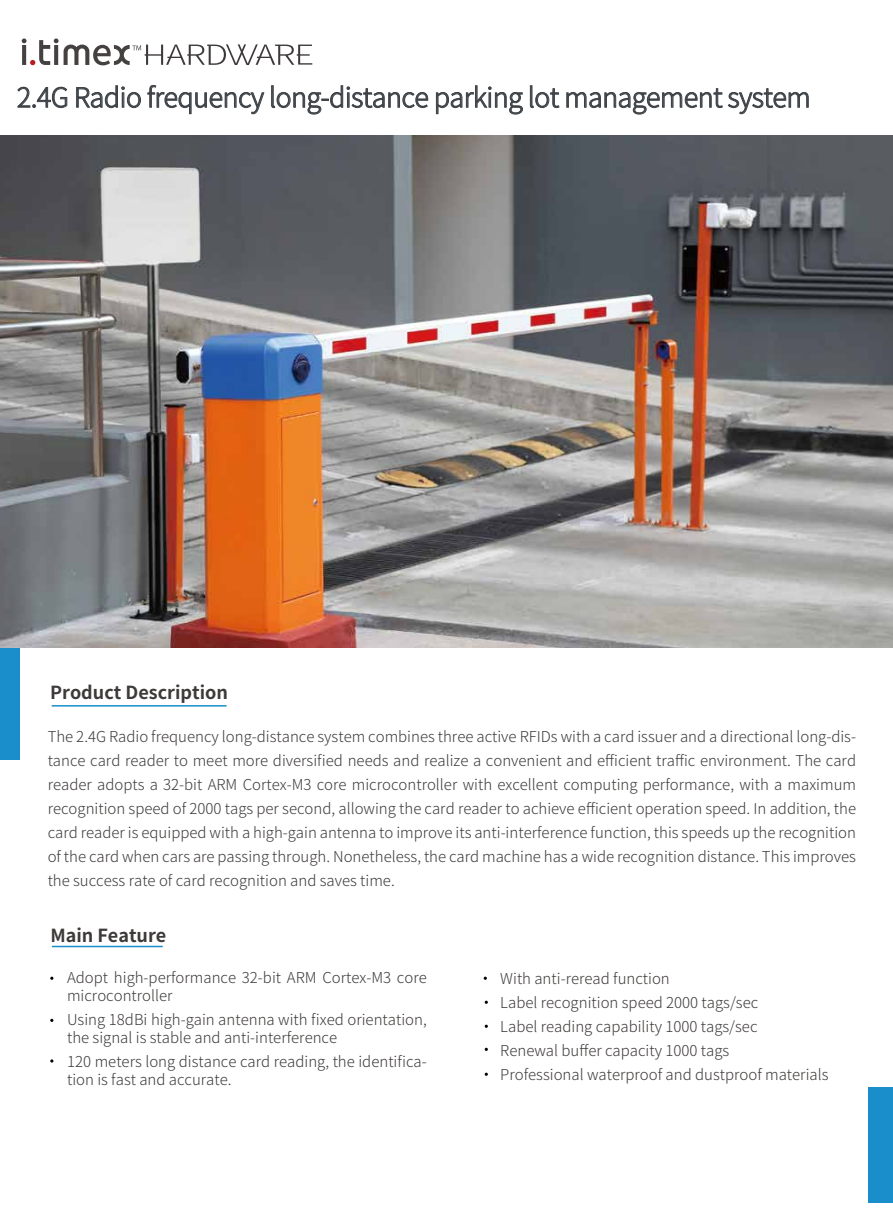
<style>
.page{position:relative;width:893px;height:1212px;background:#fff}
.page>*{position:absolute;margin:0;border:0;box-sizing:border-box;transform-origin:0 0}
.t1{font:300 27px "Source Han Sans CN";letter-spacing:-.02em;color:#3e4247}
.t2{font:700 18px "Source Han Sans CN";color:#3d3a39}
.t3{font:300 15px/24px "Source Han Sans CN";color:#3d3a39}
</style>
<div class="page">
<svg style="left:17px;top:86px;width:51px;height:22px"></svg>
<svg style="left:76px;top:85px;width:65px;height:23px"></svg>
<svg style="left:147px;top:85px;width:118px;height:30px"></svg>
<svg style="left:271px;top:85px;width:157px;height:30px"></svg>
<svg style="left:436px;top:85px;width:87px;height:30px"></svg>
<svg style="left:530px;top:85px;width:30px;height:23px"></svg>
<svg style="left:566px;top:88px;width:243px;height:27px"></svg>
<div style="left:868px;top:1087px;width:25px;height:115px;background:#198eca"></div>
<hr style="left:52px;top:705px;width:174px;height:1px;background:#198eca">
<hr style="left:52px;top:946px;width:111px;height:1px;background:#198eca">
<svg style="left:22px;top:38px;width:290px;height:27px"></svg>
<div style="left:0;top:644px;width:19px;height:115px;background:#198eca"></div>
<img style="left:0;top:136px;width:893px;height:512px">
<h1 class="t1" style="left:17px;top:82px;width:795px">2.4G Radio frequency long-distance parking lot management system</h1>
<p class="t2" style="left:50px;top:682px;width:179px">Product Description</p>
<p class="t3" style="left:48px;top:725px;width:810px;text-align:justify">The 2.4G Radio frequency long-distance system combines three active RFIDs with a card issuer and a directional long-dis&shy;tance card reader to meet more diversified needs and realize a convenient and efficient traffic environment. The card reader adopts a 32-bit ARM Cortex-M3 core microcontroller with excellent computing performance, with a maximum recognition speed of 2000 tags per second, allowing the card reader to achieve efficient operation speed. In addition, the card reader is equipped with a high-gain antenna to improve its anti-interference function, this speeds up the recognition of the card when cars are passing through. Nonetheless, the card machine has a wide recognition distance. This improves the success rate of card recognition and saves time.</p>
<p class="t2" style="left:50px;top:925px;width:118px">Main Feature</p>
<p class="t3" style="left:67px;top:969px;width:361px;line-height:18px">Adopt high-performance 32-bit ARM Cortex-M3 core microcontroller</p>
<p class="t3" style="left:67px;top:1011px;width:361px;line-height:18px">Using 18dBi high-gain antenna with fixed orientation, the signal is stable and anti-interference</p>
<p class="t3" style="left:67px;top:1053px;width:361px;line-height:18px">120 meters long distance card reading, the identifica&shy;tion is fast and accurate.</p>
<p class="t3" style="left:500px;top:967px;width:330px">With anti-reread function<br>Label recognition speed 2000 tags/sec<br>Label reading capability 1000 tags/sec<br>Renewal buffer capacity 1000 tags<br>Professional waterproof and dustproof materials</p>
</div>
